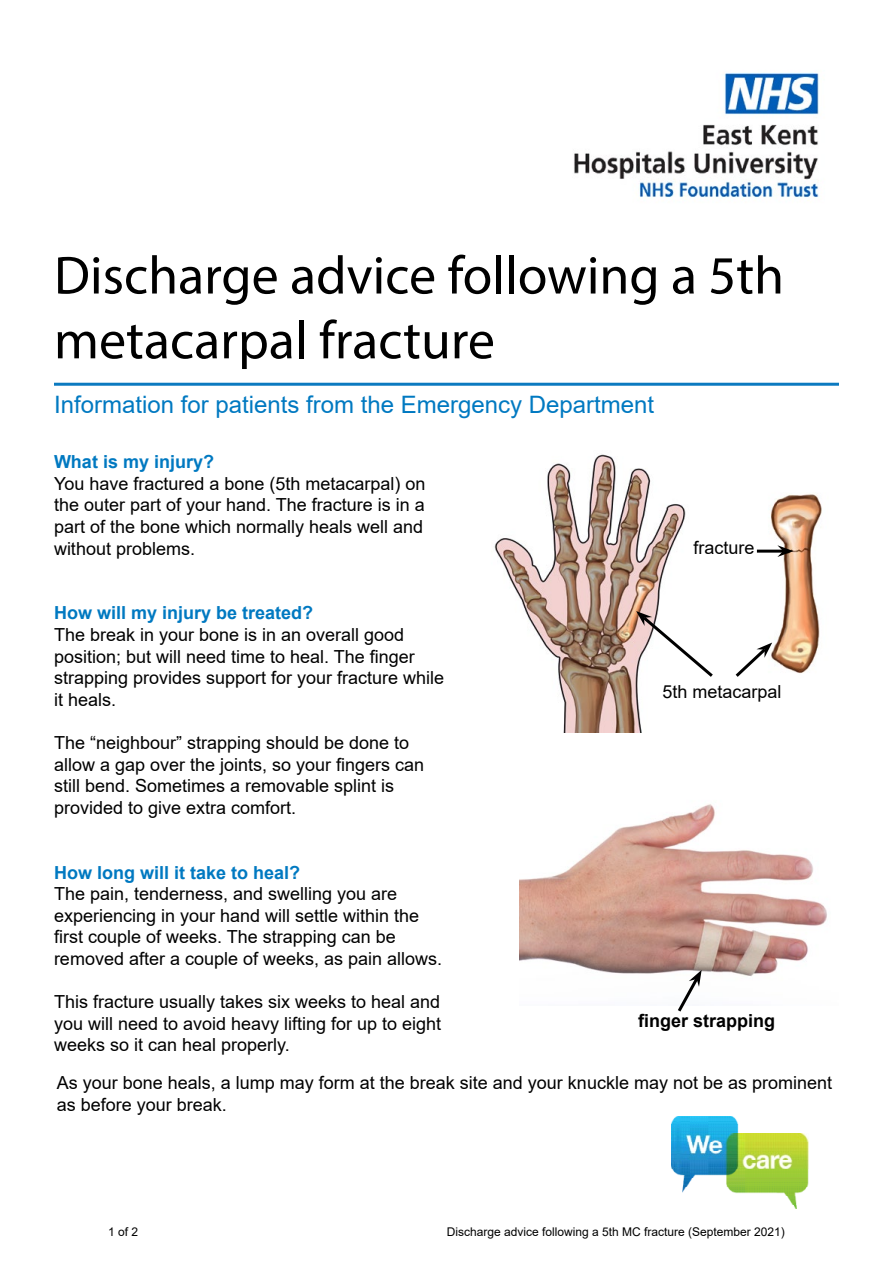
<style>
.page{position:relative;width:893px;height:1263px;background:#fff}
.page>*{position:absolute;margin:0;border:0;box-sizing:border-box;transform-origin:0 0}
.t1{font:54px/64.8px "Myriad Pro";color:#000}
.t2{font:24px "Arial";color:#0079c1}
.t3{font:18px/21.6px "Arial";color:#000}
.t4{font:700 18px "Arial";color:#0079c1}
.t5{font:700 18px "Arial";color:#000}
.t6{font:12px "Arial";color:#000}
</style>
<div class="page">
<hr style="left:54px;top:383px;width:785px;height:3px;background:#0b7ac0">
<img style="left:672px;top:1117px;width:136px;height:92px">
<img style="left:574px;top:72px;width:245px;height:128px">
<img style="left:519px;top:804px;width:308px;height:172px">
<img style="left:494px;top:454px;width:328px;height:278px">
<hr style="left:757px;top:550px;width:26px;height:3px;background:#000">
<svg style="left:777px;top:545px;width:16px;height:12px"></svg>
<svg style="left:636px;top:611px;width:80px;height:69px"></svg>
<svg style="left:732px;top:642px;width:40px;height:38px"></svg>
<svg style="left:675px;top:970px;width:27px;height:42px"></svg>
<p class="t1" style="left:54px;top:242px;width:732px">Discharge advice following a 5th metacarpal fracture</p>
<p class="t2" style="left:54px;top:388px;width:602px">Information for patients from the Emergency Department</p>
<p class="t4" style="left:54px;top:449px;width:162px">What is my injury?</p>
<p class="t3" style="left:54px;top:472px;width:373px">You have fractured a bone (5th metacarpal) on the outer part of your hand. The fracture is in a part of the bone which normally heals well and without problems.</p>
<p class="t3" style="left:693px;top:536px;width:63px">fracture</p>
<p class="t4" style="left:54px;top:600px;width:261px">How will my injury be treated?</p>
<p class="t3" style="left:54px;top:624px;width:392px">The break in your bone is in an overall good position; but will need time to heal. The finger strapping provides support for your fracture while it heals.</p>
<p class="t3" style="left:54px;top:732px;width:372px">The “neighbour” strapping should be done to allow a gap over the joints, so your fingers can still bend. Sometimes a removable splint is provided to give extra comfort.</p>
<p class="t4" style="left:54px;top:859px;width:248px">How long will it take to heal?</p>
<p class="t3" style="left:54px;top:883px;width:390px">The pain, tenderness, and swelling you are experiencing in your hand will settle within the first couple of weeks. The strapping can be removed after a couple of weeks, as pain allows.</p>
<p class="t3" style="left:54px;top:991px;width:389px;text-align:justify">This fracture usually takes six weeks to heal and you will need to avoid heavy lifting for up to eight weeks so it can heal properly.</p>
<p class="t3" style="left:662px;top:681px;width:121px">5th metacarpal</p>
<p class="t5" style="left:638px;top:1008px;width:139px">finger strapping</p>
<p class="t3" style="left:57px;top:1072px;width:777px">As your bone heals, a lump may form at the break site and your knuckle may not be as prominent as before your break.</p>
<p class="t6" style="left:108px;top:1223px;width:32px">1 of 2</p>
<p class="t6" style="left:447px;top:1223px;width:340px">Discharge advice following a 5th MC fracture (September 2021)</p>
</div>
